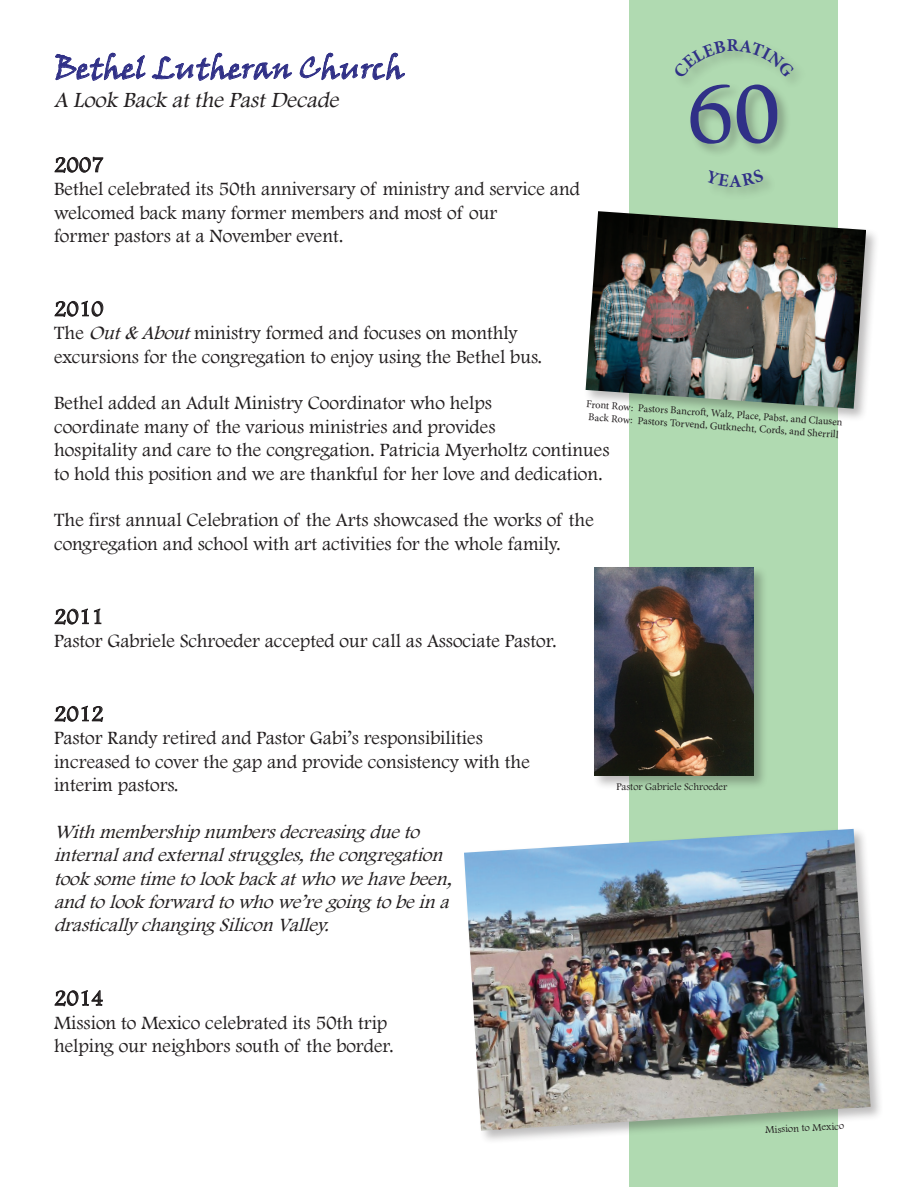
<style>
.page{position:relative;width:918px;height:1188px;background:#fff}
.page>*{position:absolute;margin:0;border:0;box-sizing:border-box;transform-origin:0 0}
.t1{font:700 88.5px "Californian FB";color:#303087}
.t2{font:30px "Viner Hand ITC";color:#303087}
.t3{font:italic 22.5px "Footlight MT Light";color:#231f20}
.t4{font:22.5px "Footlight MT Light";color:#231f20}
.t5{font:19.5px/23.4px "Footlight MT Light";color:#231f20}
.t6{font:italic 19.5px/23.4px "Footlight MT Light";letter-spacing:-.015em;color:#231f20}
.t7{font:10.5px/12.6px "Minion Pro";color:#231f20;text-align:center}
.t8{font:10.5px "Footlight MT Light";color:#231f20}
.s1{font-style:italic}
</style>
<div class="page">
<div style="left:630px;top:1px;width:208px;height:1186px;background:#b0dab1"></div>
<svg style="left:54px;top:157px;width:50px;height:16px"></svg>
<svg style="left:54px;top:300px;width:50px;height:17px"></svg>
<svg style="left:54px;top:608px;width:48px;height:17px"></svg>
<svg style="left:54px;top:705px;width:50px;height:17px"></svg>
<svg style="left:54px;top:990px;width:49px;height:17px"></svg>
<div style="left:584px;top:209px;width:296px;height:213px;background:#231f20;opacity:.3"></div>
<img style="left:586px;top:211px;width:280px;height:198px">
<svg style="left:55px;top:53px;width:91px;height:28px"></svg>
<svg style="left:152px;top:53px;width:140px;height:28px"></svg>
<svg style="left:300px;top:53px;width:105px;height:28px"></svg>
<div style="left:462px;top:827px;width:423px;height:318px;background:#231f20;opacity:.3"></div>
<img style="left:464px;top:829px;width:407px;height:302px">
<div style="left:688px;top:82px;width:104px;height:76px;background:#231f20;opacity:.3"></div>
<div style="left:673px;top:38px;width:134px;height:51px;background:#b0dab1"></div>
<div style="left:707px;top:168px;width:70px;height:33px;background:#231f20;opacity:.3"></div>
<div style="left:592px;top:565px;width:176px;height:225px;background:#231f20;opacity:.3"></div>
<img style="left:594px;top:567px;width:160px;height:209px">
<svg style="left:681px;top:44px;width:114px;height:34px"></svg>
<svg style="left:707px;top:169px;width:57px;height:18px"></svg>
<h2 class="t2" style="left:54px;top:49px;width:352px">Bethel Lutheran Church</h2>
<p class="t3" style="left:54px;top:87px;width:291px">A Look Back atthe PastDecade</p>
<h1 class="t1" style="left:688px;top:64px;width:95px">60</h1>
<p class="t4" style="left:54px;top:151px;width:51px">2007</p>
<p class="t5" style="left:54px;top:177px;width:528px">Bethel celebrated its 50th anniversary of ministry and service and welcomed back many former members and most of our<br>former pastors at a November event.</p>
<p class="t4" style="left:54px;top:295px;width:51px">2010</p>
<p class="t5" style="left:54px;top:321px;width:490px">The <span class="s1">Out&amp; About</span>ministry formed and focuses on monthly excursions for the congregation to enjoy using the Bethel bus.</p>
<p class="t5" style="left:54px;top:391px;width:557px">Bethel added an Adult Ministry Coordinator who helps<br>coordinate many of the various ministries and provides<br>hospitality and care to the congregation. Patricia Myerholtz continues to hold this position and we are thankful for her love and dedication.</p>
<p class="t5" style="left:54px;top:508px;width:541px">The first annual Celebration of the Arts showcased the works of the congregation and school with art activities for the whole family.</p>
<p class="t7" style="left:587px;top:398px;width:258px;rotate:4deg">Front Row: Pastors Bancroft , Walz, Place, Pabst, and Clausen<br>Back Row: Pastors Torvend, Gutknecht, Cords, and Sherrill</p>
<p class="t4" style="left:54px;top:603px;width:51px">2011</p>
<p class="t5" style="left:54px;top:629px;width:504px">Pastor Gabriele Schroeder accepted our call as Associate Pastor.</p>
<p class="t4" style="left:54px;top:700px;width:51px">2012</p>
<p class="t5" style="left:54px;top:726px;width:477px">Pastor Randy retired and Pastor Gabi’s responsibilities increased to cover the gap and provide consistency with the interim pastors.</p>
<p class="t6" style="left:54px;top:819px;width:405px">Withmembershipnumbersdecreasing dueto internalandexternalstruggles,thecongregation tooksometimetolookbackatwhowehavebeen, andtolookforwardtowhowe’regoing tobeina drastically chang ing SiliconValley.</p>
<p class="t4" style="left:54px;top:985px;width:51px">2014</p>
<p class="t5" style="left:54px;top:1010px;width:341px">Mission to Mexico celebrated its 50th trip helping our neighbors south of the border.</p>
<p class="t8" style="left:616px;top:780px;width:112px">Pastor Gabriele Schroeder</p>
<p class="t8" style="left:765px;top:1124px;width:80px;rotate:-3deg">Mission to Mexico</p>
</div>
